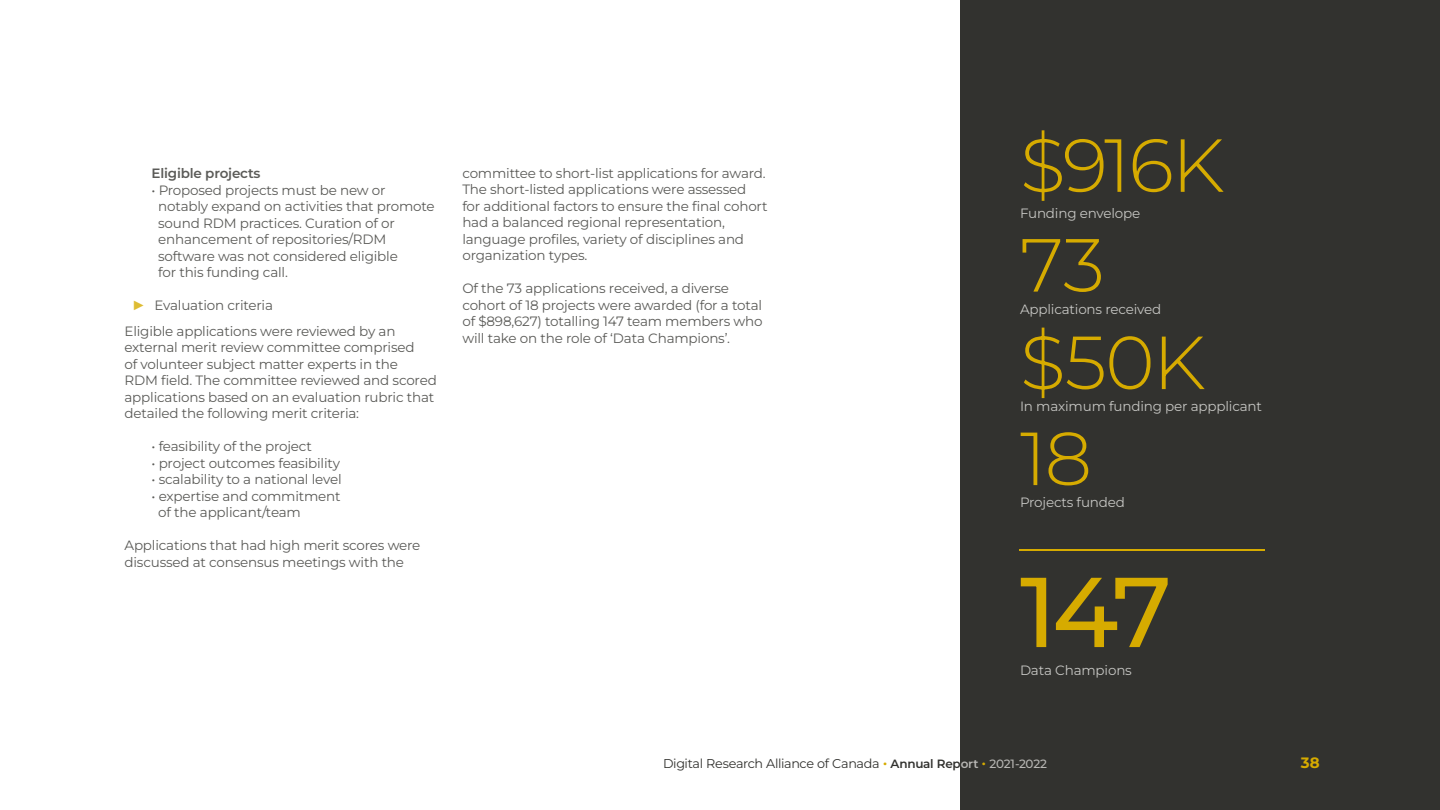
<style>
.page{position:relative;width:1440px;height:810px;background:#fff}
.page>*{position:absolute;margin:0;border:0;box-sizing:border-box;transform-origin:0 0}
.t1{font:500 99px "Montserrat";color:#d6ab00}
.t2{font:300 75px "Montserrat";letter-spacing:-.025em;color:#d6ab00}
.t3{font:700 15px "Montserrat";color:#d6ab00}
.t4{font:13.5px/16.5px "Montserrat";letter-spacing:-.015em;color:#5b5b58}
.t5{font:13.5px "Montserrat";letter-spacing:-.015em;color:#c5c5c2}
.t6{font:600 13.5px "Montserrat";letter-spacing:-.015em;color:#5b5b58}
.t7{font:12.75px "Montserrat";letter-spacing:-.03em;color:#32322f}
.s1{font-family:"Arial";font-weight:900;color:#debc33}
.s2{font-weight:100}
.s3{font-weight:500;font-size:15px;color:#d6ab00}
.s4{font-weight:600;font-size:12px}
.s5{font-weight:600;font-size:12px;color:#b7b6b3}
.s6{font-weight:500;font-size:12px;color:#b7b6b3}
</style>
<div class="page">
<div style="left:961px;top:0;width:479px;height:810px;background:#32322f"></div>
<hr style="left:1019px;top:549px;width:245px;height:1px;background:#d6ab00">
<p class="t6" style="left:152px;top:164px;width:111px">Eligible projects</p>
<p class="t4" style="left:158px;top:181px;width:278px;text-indent:-7px">• Proposed projects must be new or notably expand on activities that promote sound RDM practices. Curation of or enhancement of repositories/RDM software was not considered eligible<br>for this funding call.</p>
<p class="t4" style="left:125px;top:292px;width:272px;line-height:25.5px;text-indent:7px"><span class="s1">►</span> <span class="s2">Evaluation criteria<br></span>Eligible applications were reviewed by an</p>
<p class="t4" style="left:125px;top:339px;width:314px">external merit review committee comprised<br>of volunteer subject matter experts in the<br>RDM field. The committee reviewed and scored applications based on an evaluation rubric that detailed the following merit criteria:</p>
<p class="t4" style="left:152px;top:438px;width:162px">• feasibility of the project</p>
<p class="t4" style="left:152px;top:454px;width:190px">• project outcomes feasibility</p>
<p class="t4" style="left:152px;top:471px;width:192px">• scalability to a national level</p>
<p class="t4" style="left:158px;top:487px;width:184px;text-indent:-7px">• expertise and commitment of the applicant/team</p>
<p class="t4" style="left:125px;top:537px;width:297px">Applications that had high merit scores were discussed at consensus meetings with the</p>
<p class="t4" style="left:462px;top:165px;width:307px">committee to short-list applications for award.<br>The short-listed applications were assessed for additional factors to ensure the final cohort had a balanced regional representation, language profiles, variety of disciplines and organization types.</p>
<p class="t4" style="left:462px;top:280px;width:302px">Of the 73 applications received, a diverse cohort of 18 projects were awarded (for a total of $898,627) totalling 147 team members who will take on the role of ‘Data Champions’.</p>
<h2 class="t2" style="left:1020px;top:115px;width:206px">$916K</h2>
<p class="t5" style="left:1020px;top:204px;width:122px">Funding envelope</p>
<h2 class="t2" style="left:1020px;top:215px;width:86px">73</h2>
<p class="t5" style="left:1020px;top:300px;width:143px">Applications received</p>
<h2 class="t2" style="left:1020px;top:313px;width:187px">$50K</h2>
<p class="t5" style="left:1020px;top:397px;width:244px">In maximum funding per appplicant</p>
<h2 class="t2" style="left:1020px;top:409px;width:74px">18</h2>
<p class="t5" style="left:1020px;top:493px;width:107px">Projects funded</p>
<h1 class="t1" style="left:1020px;top:546px;width:153px">147</h1>
<p class="t5" style="left:1020px;top:661px;width:113px">Data Champions</p>
<p class="t7" style="left:663px;top:755px;width:386px">Digital Research Alliance of Canada <span class="s3">•</span> <span class="s4">Annual Rep</span><span class="s5">ort</span> <span class="s3">•</span> <span class="s6">2021-2022</span></p>
<p class="t3" style="left:1301px;top:753px;width:20px">38</p>
</div>
